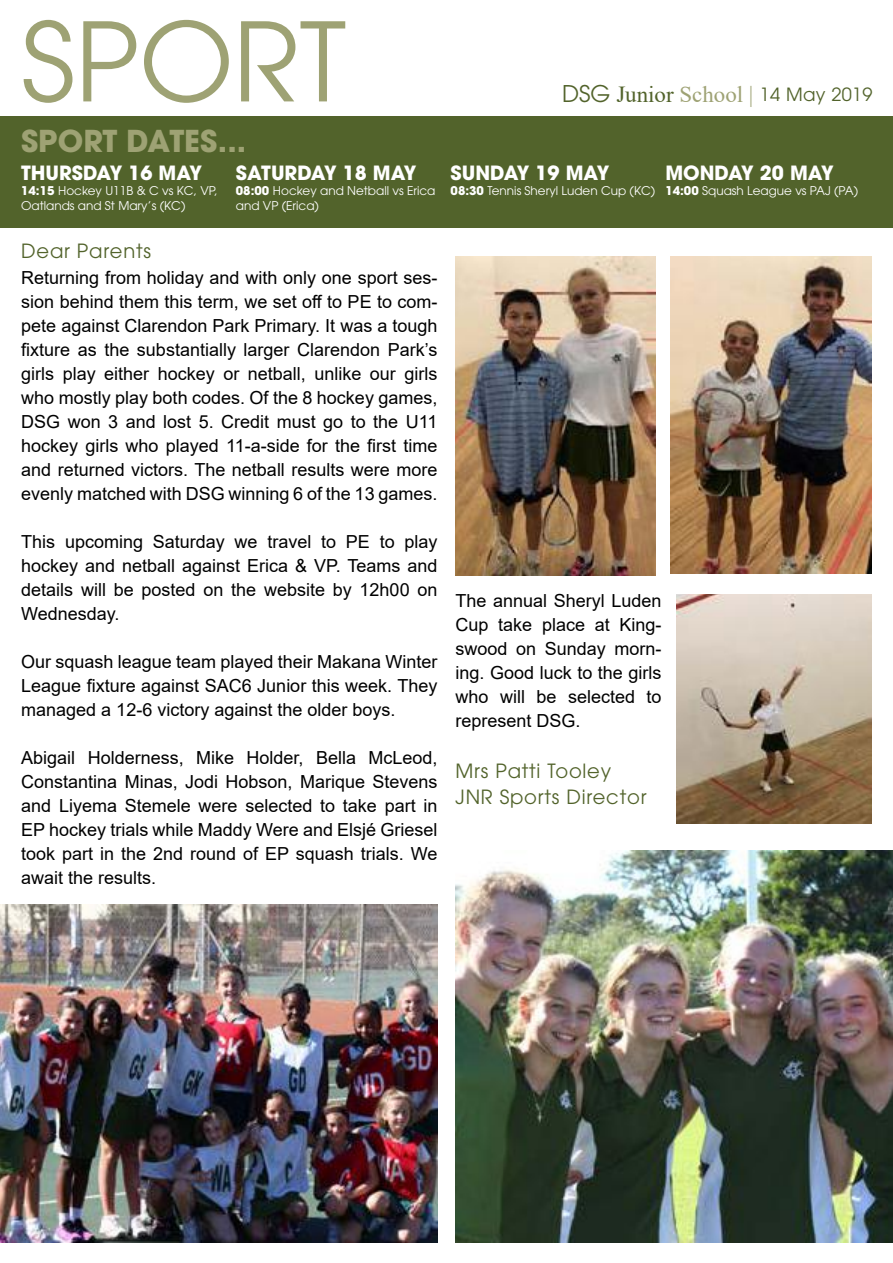
<style>
.page{position:relative;width:893px;height:1263px;background:#fff}
.page>*{position:absolute;margin:0;border:0;box-sizing:border-box;transform-origin:0 0}
.t1{font:108.3px "ITC Avant Garde Pro";color:#9ea274}
.t2{font:700 30px "ITC Avant Garde Pro";color:#9ea274}
.t3{font:22.95px "Times New Roman";color:#9ea274}
.t4{font:700 19.5px "ITC Avant Garde Pro";color:#fff}
.t5{font:19.5px/26.5px "ITC Avant Garde Pro";letter-spacing:.04em;color:#52632b}
.t6{font:18.15px "ITC Avant Garde Pro";letter-spacing:.02em;color:#52632b}
.t7{font:18px/24px "Arial";color:#000;text-align:justify}
.t8{font:12px/15px "ITC Avant Garde Pro";color:#fff}
.s1{font-weight:700}
.s2{font-family:"ITC Avant Garde Pro";color:#52632b}
.s3{color:#52632b}
</style>
<div class="page">
<div style="left:0;top:116px;width:893px;height:111px;background:#52632b"></div>
<img style="left:670px;top:257px;width:202px;height:316px">
<img style="left:677px;top:594px;width:195px;height:230px">
<img style="left:455px;top:256px;width:200px;height:319px">
<img style="left:0;top:905px;width:437px;height:337px">
<img style="left:455px;top:850px;width:438px;height:392px">
<h1 class="t1" style="left:21px;top:-5px;width:326px">SPORT</h1>
<h2 class="t2" style="left:21px;top:120px;width:227px">SPORT DATES...</h2>
<p class="t4" style="left:21px;top:160px;width:183px">THURSDAY 16 MAY</p>
<p class="t8" style="left:21px;top:183px;width:198px"><span class="s1">14:15</span> Hockey U11B &amp; C vs KC, VP,<br>Oatlands and St Mary’s (KC)</p>
<p class="t4" style="left:236px;top:160px;width:182px">SATURDAY 18 MAY</p>
<p class="t8" style="left:236px;top:183px;width:201px"><span class="s1">08:00</span> Hockey and Netball vs Erica and VP (Erica)</p>
<p class="t5" style="left:21px;top:237px;width:131px">Dear Parents</p>
<p class="t7" style="left:21px;top:266px;width:418px">Returning from holiday and with only one sport ses&shy;sion behind them this term, we set off to PE to com&shy;pete against Clarendon Park Primary. It was a tough fixture as the substantially larger Clarendon Park’s girls play either hockey or netball, unlike our girls who mostly play both codes. Of the 8 hockey games, DSG won 3 and lost 5. Credit must go to the U11 hockey girls who played 11-a-side for the first time and returned victors. The netball results were more evenly matched with DSG winning 6 of the 13 games.</p>
<p class="t7" style="left:21px;top:530px;width:418px">This upcoming Saturday we travel to PE to play hockey and netball against Erica &amp; VP. Teams and details will be posted on the website by 12h00 on Wednesday.</p>
<p class="t7" style="left:21px;top:650px;width:418px">Our squash league team played their Makana Winter League fixture against SAC6 Junior this week. They managed a 12-6 victory against the older boys.</p>
<p class="t7" style="left:21px;top:746px;width:418px">Abigail Holderness, Mike Holder, Bella McLeod, Constantina Minas, Jodi Hobson, Marique Stevens and Liyema Stemele were selected to take part in EP hockey trials while Maddy Were and Elsjé Griesel took part in the 2nd round of EP squash trials. We await the results.</p>
<p class="t3" style="left:562px;top:78px;width:193px"><span class="s2">DSG</span> <span class="s3">Junior</span> School |</p>
<p class="t6" style="left:760px;top:83px;width:114px">14 May 2019</p>
<p class="t4" style="left:451px;top:160px;width:160px">SUNDAY 19 MAY</p>
<p class="t8" style="left:451px;top:183px;width:206px"><span class="s1">08:30</span> Tennis Sheryl Luden Cup (KC)</p>
<p class="t4" style="left:665px;top:160px;width:170px">MONDAY 20 MAY</p>
<p class="t8" style="left:665px;top:183px;width:194px"><span class="s1">14:00</span> Squash League vs PAJ (PA)</p>
<p class="t7" style="left:455px;top:589px;width:208px">The annual Sheryl Luden Cup take place at King&shy;swood on Sunday morn&shy;ing. Good luck to the girls who will be selected to represent DSG.</p>
<p class="t5" style="left:455px;top:757px;width:193px">Mrs Patti Tooley<br>JNR Sports Director</p>
</div>
